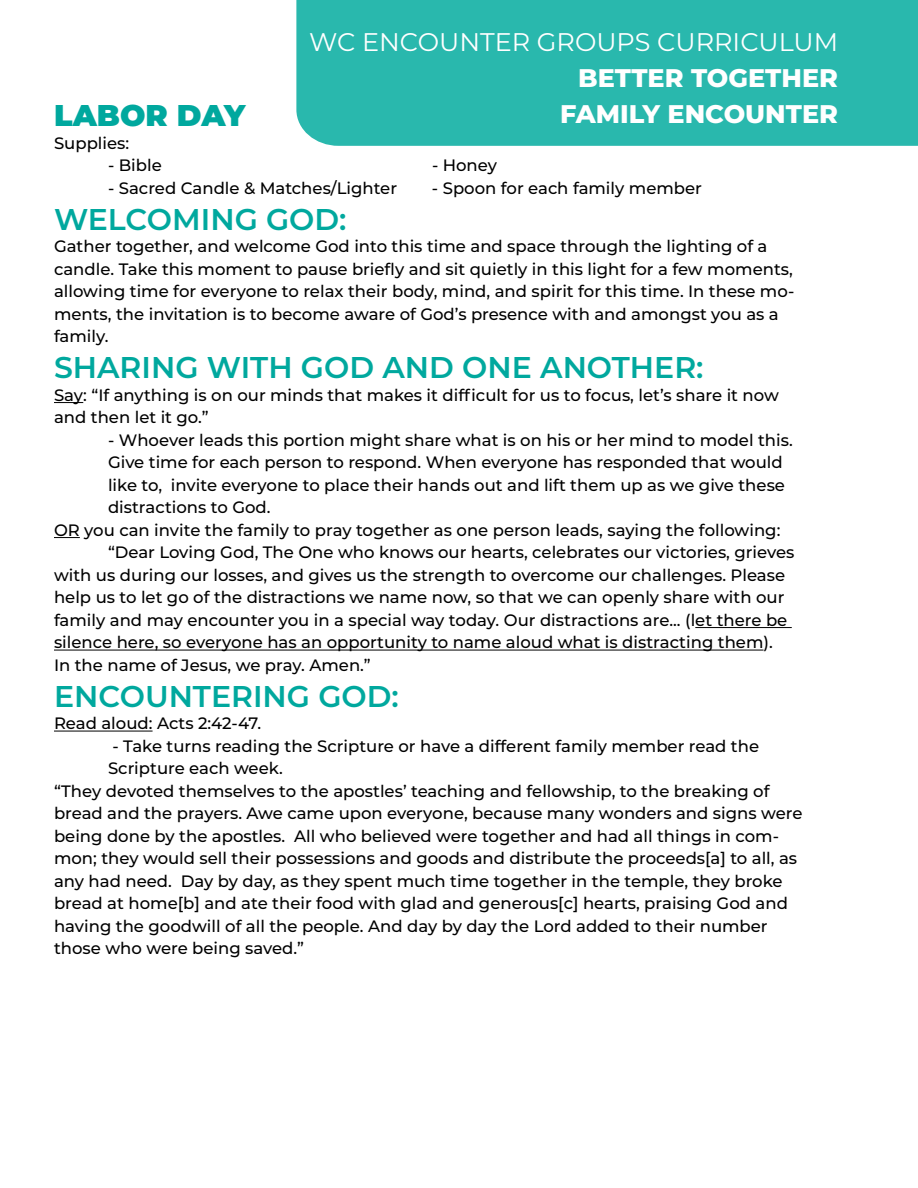
<style>
.page{position:relative;width:918px;height:1188px;background:#fff}
.page>*{position:absolute;margin:0;border:0;box-sizing:border-box;transform-origin:0 0}
.t1{font:600 30px "Montserrat";color:#00a89e}
.t2{font:900 30px "Montserrat";color:#00a89e}
.t3{font:800 25.5px "Montserrat";color:#fff}
.t4{font:25.5px "Montserrat";color:#fff}
.t5{font:500 16.5px/22.5px "Montserrat";color:#000}
</style>
<div class="page">
<div style="left:296px;top:0;width:622px;height:146px;background:#29b8ad"></div>
<svg style="left:54px;top:402px;width:29px;height:1px"></svg>
<svg style="left:54px;top:537px;width:26px;height:1px"></svg>
<hr style="left:695px;top:627px;width:97px;height:1px;background:#000">
<hr style="left:54px;top:650px;width:710px;height:1px;background:#000">
<hr style="left:54px;top:731px;width:99px;height:1px;background:#000">
<h2 class="t4" style="left:309px;top:25px;width:530px">WC ENCOUNTER GROUPS CURRICULUM</h2>
<h2 class="t3" style="left:578px;top:59px;width:261px">BETTER TOGETHER</h2>
<h1 class="t2" style="left:54px;top:93px;width:193px">LABOR DAY</h1>
<h2 class="t3" style="left:560px;top:95px;width:280px">FAMILY ENCOUNTER</h2>
<p class="t5" style="left:54px;top:131px;width:77px">Supplies:</p>
<p class="t5" style="left:108px;top:154px;width:55px">- Bible</p>
<p class="t5" style="left:432px;top:154px;width:67px">- Honey</p>
<p class="t5" style="left:108px;top:176px;width:291px">- Sacred Candle &amp; Matches/Lighter</p>
<p class="t5" style="left:432px;top:176px;width:271px">- Spoon for each family member</p>
<h1 class="t1" style="left:54px;top:198px;width:294px">WELCOMING GOD:</h1>
<p class="t5" style="left:54px;top:235px;width:742px">Gather together, and welcome God into this time and space through the lighting of a candle. Take this moment to pause briefly and sit quietly in this light for a few moments, allowing time for everyone to relax their body, mind, and spirit for this time. In these mo&shy;ments, the invitation is to become aware of God’s presence with and amongst you as a family.</p>
<h1 class="t1" style="left:54px;top:346px;width:651px">SHARING WITH GOD AND ONE ANOTHER:</h1>
<p class="t5" style="left:54px;top:383px;width:726px">Say: “If anything is on our minds that makes it difficult for us to focus, let’s share it now and then let it go.”</p>
<p class="t5" style="left:108px;top:428px;width:686px">- Whoever leads this portion might share what is on his or her mind to model this.</p>
<p class="t5" style="left:108px;top:451px;width:676px">Give time for each person to respond. When everyone has responded that would</p>
<p class="t5" style="left:108px;top:473px;width:679px">like to, invite everyone to place their hands out and lift them up as we give these</p>
<p class="t5" style="left:108px;top:496px;width:164px">distractions to God.</p>
<p class="t5" style="left:54px;top:518px;width:728px">OR you can invite the family to pray together as one person leads, saying the following:</p>
<p class="t5" style="left:108px;top:541px;width:688px">“Dear Loving God, The One who knows our hearts, celebrates our victories, grieves</p>
<p class="t5" style="left:54px;top:563px;width:733px">with us during our losses, and gives us the strength to overcome our challenges. Please</p>
<p class="t5" style="left:54px;top:586px;width:732px">help us to let go of the distractions we name now, so that we can openly share with our</p>
<p class="t5" style="left:54px;top:608px;width:735px">family and may encounter you in a special way today. Our distractions are... (let there be</p>
<p class="t5" style="left:54px;top:631px;width:720px">silence here, so everyone has an opportunity to name aloud what is distracting them).</p>
<p class="t5" style="left:54px;top:653px;width:318px">In the name of Jesus, we pray. Amen.”</p>
<h1 class="t1" style="left:54px;top:675px;width:346px">ENCOUNTERING GOD:</h1>
<p class="t5" style="left:54px;top:712px;width:209px">Read aloud: Acts 2:42-47.</p>
<p class="t5" style="left:112px;top:734px;width:648px">- Take turns reading the Scripture or have a different family member read the</p>
<p class="t5" style="left:108px;top:757px;width:176px">Scripture each week.</p>
<p class="t5" style="left:54px;top:779px;width:717px">“They devoted themselves to the apostles’ teaching and fellowship, to the breaking of</p>
<p class="t5" style="left:54px;top:802px;width:750px">bread and the prayers. Awe came upon everyone, because many wonders and signs were</p>
<p class="t5" style="left:54px;top:824px;width:726px">being done by the apostles. All who believed were together and had all things in com-</p>
<p class="t5" style="left:54px;top:847px;width:745px">mon; they would sell their possessions and goods and distribute the proceeds[a] to all, as</p>
<p class="t5" style="left:54px;top:869px;width:730px">any had need. Day by day, as they spent much time together in the temple, they broke</p>
<p class="t5" style="left:54px;top:892px;width:735px">bread at home[b] and ate their food with glad and generous[c] hearts, praising God and</p>
<p class="t5" style="left:54px;top:914px;width:715px">having the goodwill of all the people. And day by day the Lord added to their number</p>
<p class="t5" style="left:54px;top:937px;width:251px">those who were being saved.”</p>
</div>
